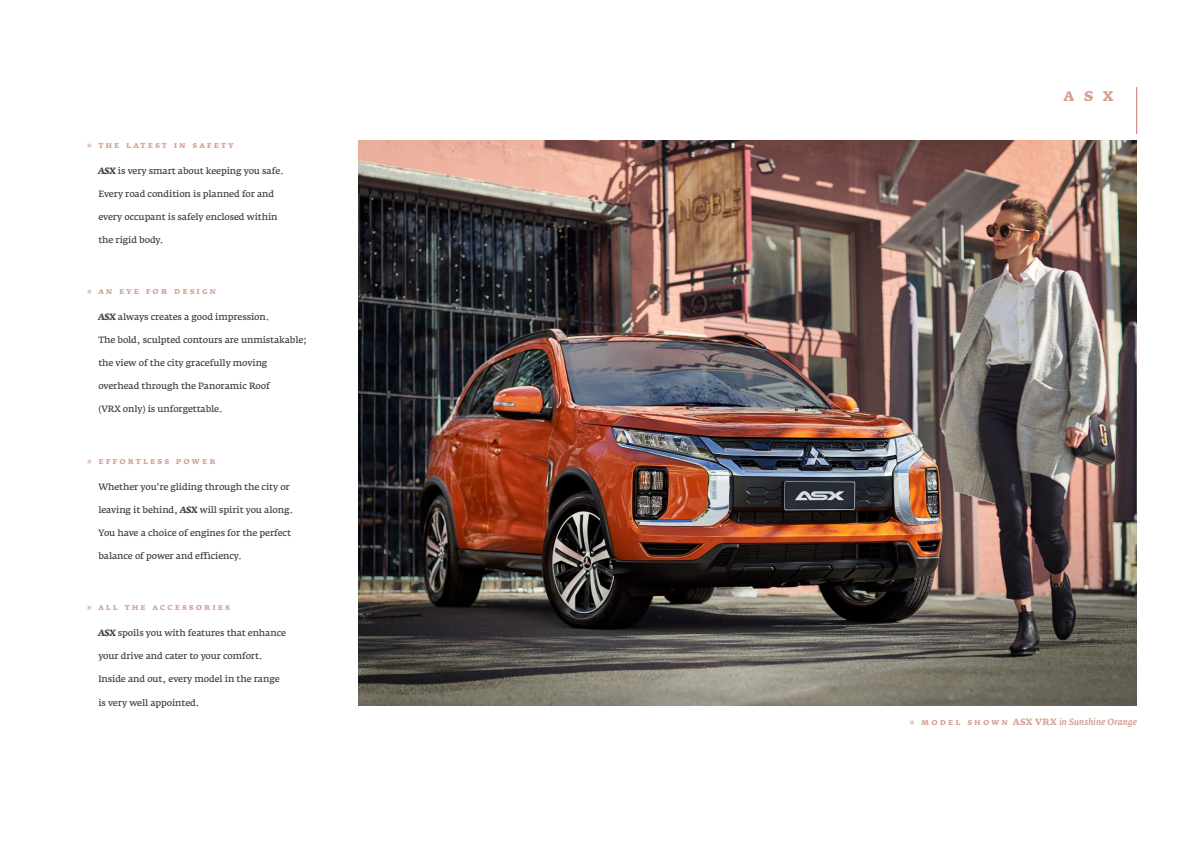
<style>
.page{position:relative;width:1191px;height:842px;background:#fff}
.page>*{position:absolute;margin:0;border:0;box-sizing:border-box;transform-origin:0 0}
.t1{font:18px "Fedra Serif A Bold SC";color:#d59f92}
.t2{font:9px "Fedra Serif A";letter-spacing:-.015em;color:#414042}
.t3{font:9px "Fedra Serif A Bold SC";letter-spacing:.225em;color:#d59f92}
.t4{font:italic 500 9px "Fedra Serif A";letter-spacing:.005em;color:#d59f92}
.s1{font-weight:700;font-style:italic}
.s2{font-family:"Fedra Serif A Bold SC";font-weight:400;font-style:normal}
.s3{font-family:"Fedra Serif A Bold TF";font-weight:400;font-style:normal}
</style>
<div class="page">
<img style="left:359px;top:141px;width:778px;height:564px">
<hr style="left:1136px;top:87px;width:1px;height:47px;background:#c17668">
<p class="t3" style="left:87px;top:139px;width:148px">» the latest in safety</p>
<p class="t2" style="left:98px;top:165px;width:187px"><span class="s1">ASX</span> is very smart about keeping you safe.</p>
<p class="t2" style="left:98px;top:188px;width:177px">Every road condition is planned for and</p>
<p class="t2" style="left:98px;top:211px;width:181px">every occupant is safely enclosed within</p>
<p class="t2" style="left:98px;top:234px;width:67px">the rigid body.</p>
<p class="t3" style="left:87px;top:285px;width:131px">» an eye for design</p>
<p class="t2" style="left:98px;top:312px;width:173px"><span class="s1">ASX</span> always creates a good impression.</p>
<p class="t2" style="left:98px;top:335px;width:210px">The bold, sculpted contours are unmistakable;</p>
<p class="t2" style="left:98px;top:358px;width:170px">the view of the city gracefully moving</p>
<p class="t2" style="left:98px;top:381px;width:173px">overhead through the Panoramic Roof</p>
<p class="t2" style="left:98px;top:404px;width:126px">(VRX only) is unforgettable.</p>
<p class="t3" style="left:87px;top:455px;width:130px">» effortless power</p>
<p class="t2" style="left:98px;top:481px;width:193px">Whether you’re gliding through the city or</p>
<p class="t2" style="left:98px;top:504px;width:196px">leaving it behind, <span class="s1">ASX</span> will spirit you along.</p>
<p class="t2" style="left:98px;top:527px;width:194px">You have a choice of engines for the perfect</p>
<p class="t2" style="left:98px;top:551px;width:145px">balance of power and efficiency.</p>
<p class="t3" style="left:87px;top:601px;width:145px">» all the accessories</p>
<p class="t2" style="left:98px;top:628px;width:189px"><span class="s1">ASX</span> spoils you with features that enhance</p>
<p class="t2" style="left:98px;top:651px;width:166px">your drive and cater to your comfort.</p>
<p class="t2" style="left:98px;top:674px;width:183px">Inside and out, every model in the range</p>
<p class="t2" style="left:98px;top:697px;width:103px">is very well appointed.</p>
<h1 class="t1" style="left:1063px;top:83px;width:52px">asx</h1>
<p class="t4" style="left:910px;top:716px;width:228px"><span class="s2">» m o d e l s h o w n</span> <span class="s3">ASX VRX</span> in Sunshine Orange</p>
</div>
